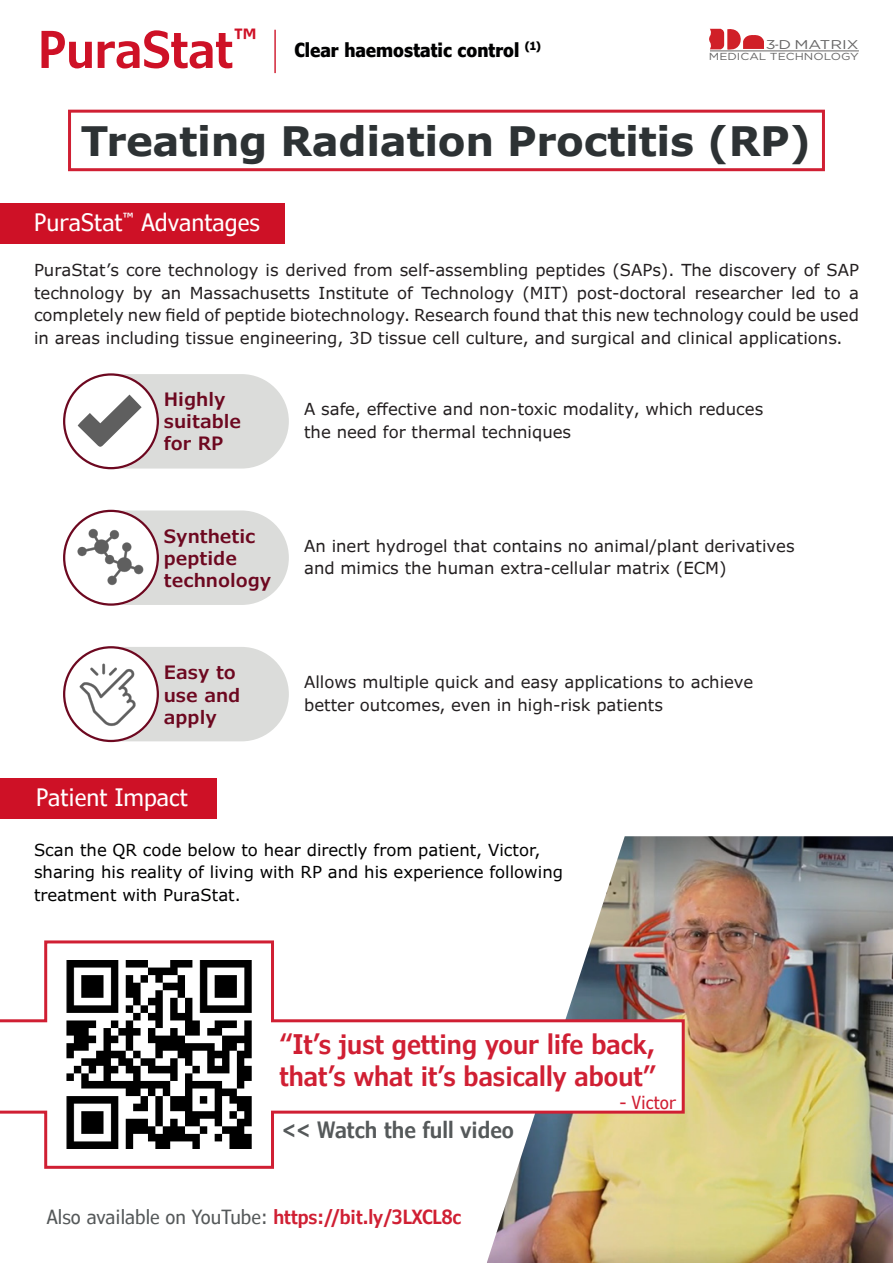
<style>
.page{position:relative;width:893px;height:1263px;background:#fff}
.page>*{position:absolute;margin:0;border:0;box-sizing:border-box;transform-origin:0 0}
.t1{font:600 condensed 51px "Verdana Pro";color:#ce1126}
.t2{font:700 40.5px "Verdana Pro";letter-spacing:-.01em;color:#2d3234}
.t3{font:600 condensed 27px/32.4px "Verdana Pro";color:#d01f33}
.t4{font:condensed 24px "Verdana Pro";color:#fff}
.t5{font:600 condensed 22.5px "Verdana Pro";color:#55595a}
.t6{font:condensed 19.5px "Verdana Pro";color:#55595a}
.t7{font:700 condensed 19.35px "Verdana Pro";color:#000001}
.t8{font:600 18.45px/22px "Verdana Pro";color:#6d0820}
.t9{font:condensed 18px "Verdana Pro";color:#d01f33}
.t10{font:16.5px/22.5px "Verdana Pro";color:#231f20}
.t11{font:16.5px/22.5px "Verdana Pro";color:#000001}
.t12{font:12.75px "Gotham";color:#676666;scale:1.28 1}
.t13{font:10.2px "Gotham";color:#676666;scale:1.19 1}
.s1{font-weight:600;color:#d01f33}
</style>
<div class="page">
<hr style="left:274px;top:30px;width:2px;height:43px;background:#ce1126">
<div style="left:0;top:204px;width:285px;height:40px;background:#ce1126"></div>
<svg style="left:709px;top:28px;width:55px;height:22px"></svg>
<hr style="left:710px;top:50px;width:149px;height:1px;background:#676666">
<div style="left:65px;top:374px;width:224px;height:94px;background:#dbdcda;border-radius:47px"></div>
<div style="left:65px;top:375px;width:93px;height:93px;background:#fff;border-radius:50%"></div>
<svg style="left:78px;top:395px;width:64px;height:52px"></svg>
<div style="left:63px;top:373px;width:96px;height:96px;border:2px solid #6d0820;border-radius:50%"></div>
<img style="left:487px;top:836px;width:406px;height:427px">
<div style="left:65px;top:647px;width:224px;height:94px;background:#dbdcda;border-radius:47px"></div>
<div style="left:65px;top:648px;width:93px;height:93px;background:#fff;border-radius:50%"></div>
<img style="left:78px;top:662px;width:58px;height:66px">
<div style="left:63px;top:646px;width:96px;height:96px;border:2px solid #6d0820;border-radius:50%"></div>
<div style="left:65px;top:510px;width:224px;height:95px;background:#dbdcda;border-radius:47px"></div>
<div style="left:65px;top:511px;width:93px;height:94px;background:#fff;border-radius:50%"></div>
<img style="left:76px;top:528px;width:68px;height:58px">
<div style="left:63px;top:510px;width:96px;height:96px;border:2px solid #6d0820;border-radius:50%"></div>
<div style="left:68px;top:110px;width:757px;height:61px;border:3px solid #d01f33"></div>
<svg style="left:0;top:939px;width:686px;height:231px"></svg>
<div style="left:0;top:779px;width:217px;height:40px;background:#ce1126"></div>
<p class="t1" style="left:38px;top:16px;width:221px">PuraStat<sup>™</sup></p>
<p class="t7" style="left:295px;top:37px;width:248px">Clear haemostatic control <sup>(1)</sup></p>
<p class="t12" style="left:766px;top:37px;width:74px">3-D MATRIX</p>
<p class="t13" style="left:709px;top:51px;width:127px">MEDICAL TECHNOLOGY</p>
<p class="t2" style="left:81px;top:115px;width:732px">Treating Radiation Proctitis (RP)</p>
<p class="t4" style="left:34px;top:207px;width:227px">PuraStat<sup>™</sup> Advantages</p>
<p class="t10" style="left:34px;top:259px;width:826px;text-align:justify">PuraStat’s core technology is derived from self-assembling peptides (SAPs). The discovery of SAP technology by an Massachusetts Institute of Technology (MIT) post-doctoral researcher led to a completely new field of peptide biotechnology. Research found that this new technology could be used in areas including tissue engineering, 3D tissue cell culture, and surgical and clinical applications.</p>
<p class="t8" style="left:164px;top:389px;width:79px">Highly suitable for RP</p>
<p class="t8" style="left:164px;top:525px;width:109px">Synthetic peptide technology</p>
<p class="t8" style="left:164px;top:662px;width:78px">Easy to use and apply</p>
<p class="t4" style="left:36px;top:782px;width:153px">Patient Impact</p>
<p class="t10" style="left:304px;top:398px;width:461px">A safe, effective and non-toxic modality, which reduces the need for thermal techniques</p>
<p class="t10" style="left:304px;top:535px;width:492px">An inert hydrogel that contains no animal/plant derivatives and mimics the human extra-cellular matrix (ECM)</p>
<p class="t10" style="left:304px;top:671px;width:451px">Allows multiple quick and easy applications to achieve better outcomes, even in high-risk patients</p>
<p class="t11" style="left:34px;top:838px;width:531px">Scan the QR code below to hear directly from patient, Victor, sharing his reality of living with RP and his experience following treatment with PuraStat.</p>
<p class="t3" style="left:280px;top:1028px;width:378px">“It’s just getting your life back, that’s what it’s basically about”</p>
<p class="t9" style="left:619px;top:1090px;width:58px">- Victor</p>
<p class="t5" style="left:282px;top:1115px;width:234px">&lt;&lt; Watch the full video</p>
<p class="t6" style="left:47px;top:1204px;width:416px">Also available on YouTube: <span class="s1">https://bit.ly/3LXCL8c</span></p>
</div>
